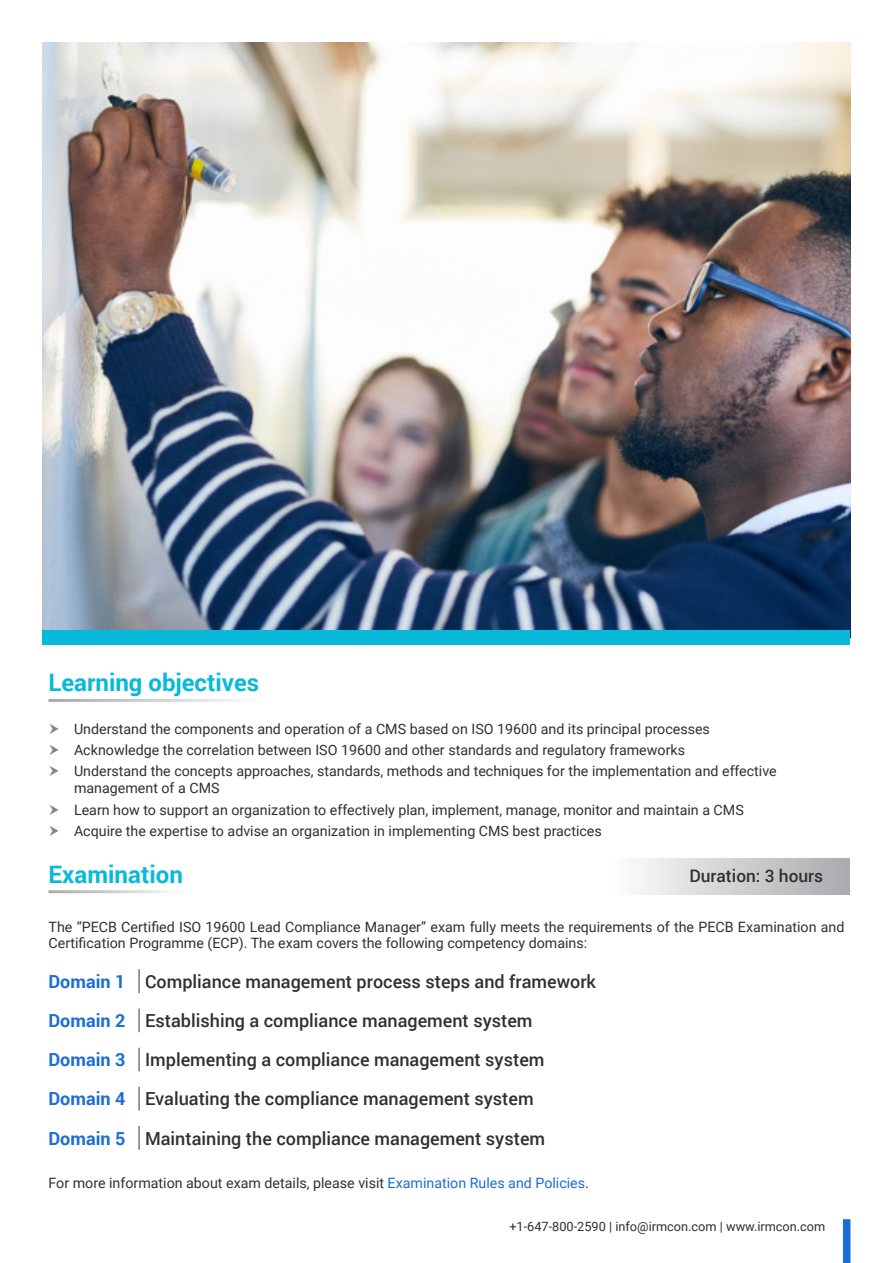
<style>
.page{position:relative;width:893px;height:1263px;background:#fff}
.page>*{position:absolute;margin:0;border:0;box-sizing:border-box;transform-origin:0 0}
.t1{font:700 24px "Roboto";color:#08b9da}
.t2{font:500 18px/39.2px "Roboto";color:#312f30}
.t3{font:500 17.25px "Roboto";color:#312f30}
.t4{font:14.25px/21.3px "Roboto";color:#312f30}
.t5{font:12.75px "Roboto";color:#312f30}
.s1{font-weight:700;color:#1c6dd6}
.s2{color:#1c6dd6}
</style>
<div class="page">
<img style="left:43px;top:43px;width:807px;height:587px">
<div style="left:43px;top:630px;width:807px;height:15px;background:#08b9da"></div>
<svg style="left:639px;top:858px;width:211px;height:37px;background:#cdced1"></svg>
<hr style="left:138px;top:969px;width:2px;height:24px;background:#76787b">
<hr style="left:138px;top:1008px;width:2px;height:24px;background:#76787b">
<hr style="left:138px;top:1047px;width:2px;height:24px;background:#76787b">
<hr style="left:138px;top:1086px;width:2px;height:25px;background:#76787b">
<hr style="left:138px;top:1126px;width:2px;height:24px;background:#76787b">
<div style="left:843px;top:1219px;width:7px;height:44px;background:#1c6dd6"></div>
<h1 class="t1" style="left:49px;top:673px;width:212px">Learning objectives</h1>
<p class="t4" style="left:74px;top:719px;width:704px">Understand the components and operation of a CMS based on ISO 19600 and its principal processes<br>Acknowledge the correlation between ISO 19600 and other standards and regulatory frameworks<br>Understand the concepts approaches, standards, methods and techniques for the implementation and effective</p>
<p class="t4" style="left:74px;top:779px;width:671px">management of a CMS<br>Learn how to support an organization to effectively plan, implement, manage, monitor and maintain a CMS<br>Acquire the expertise to advise an organization in implementing CMS best practices</p>
<h1 class="t1" style="left:49px;top:864px;width:136px">Examination</h1>
<p class="t3" style="left:689px;top:868px;width:135px">Duration: 3 hours</p>
<p class="t4" style="left:49px;top:918px;width:797px;line-height:16.5px">The “PECB Certified ISO 19600 Lead Compliance Manager” exam fully meets the requirements of the PECB Examination and<br>Certification Programme (ECP). The exam covers the following competency domains:</p>
<p class="t2" style="left:49px;top:963px;width:549px"><span class="s1">Domain 1</span> Compliance management process steps and framework <span class="s1">Domain 2</span> Establishing a compliance management system <span class="s1">Domain 3</span> Implementing a compliance management system <span class="s1">Domain 4</span> Evaluating the compliance management system <span class="s1">Domain 5</span> Maintaining the compliance management system</p>
<p class="t4" style="left:49px;top:1174px;width:542px">For more information about exam details, please visit <span class="s2">Examination Rules and Policies</span>.</p>
<p class="t5" style="left:509px;top:1221px;width:318px">+1-647-800-2590 | info@irmcon.com | www.irmcon.com</p>
</div>
